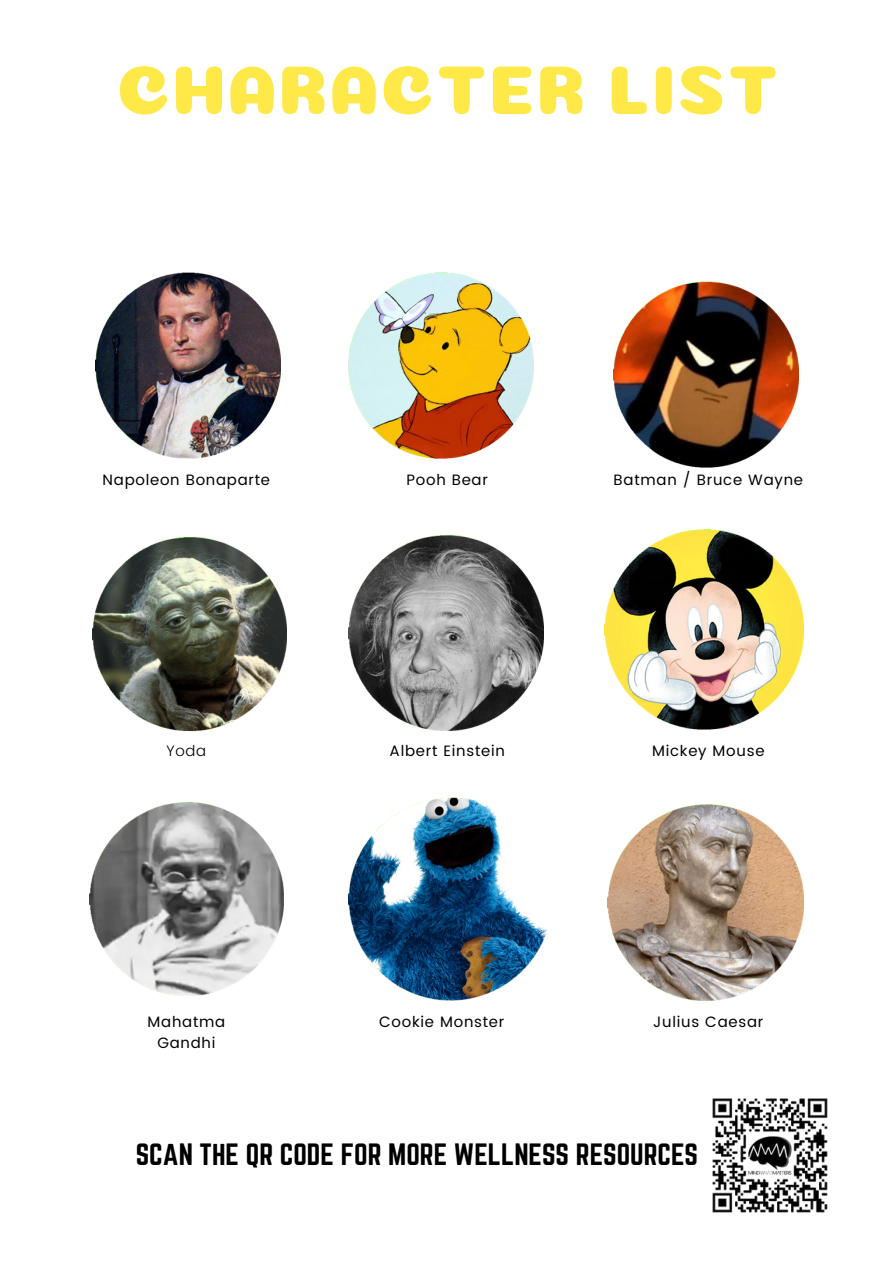
<style>
.page{position:relative;width:894px;height:1264px;background:#fff}
.page>*{position:absolute;margin:0;border:0;box-sizing:border-box;transform-origin:0 0}
.t1{font:69.3px "Coiny";letter-spacing:.02em;color:#ffe949}
.t2{font:27px "Norwester";color:#000}
.t3{font:15px/20.2px "Poppins";letter-spacing:.05em;color:#000;text-align:center}
.t4{font:300 15px "Poppins";color:#000}
</style>
<div class="page">
<img style="left:712px;top:1098px;width:116px;height:115px">
<img style="left:95px;top:272px;width:185px;height:187px">
<img style="left:348px;top:272px;width:185px;height:187px">
<img style="left:613px;top:281px;width:184px;height:187px">
<img style="left:92px;top:536px;width:194px;height:196px">
<img style="left:348px;top:534px;width:195px;height:197px">
<img style="left:604px;top:529px;width:199px;height:201px">
<img style="left:607px;top:804px;width:196px;height:197px">
<img style="left:348px;top:797px;width:200px;height:204px">
<img style="left:89px;top:801px;width:194px;height:195px">
<h1 class="t1" style="left:116px;top:50px;width:663px">CHARACTER LIST</h1>
<p class="t3" style="left:103px;top:469px;width:169px">Napoleon Bonaparte</p>
<p class="t4" style="left:166px;top:742px;width:41px">Yoda</p>
<p class="t3" style="left:406px;top:469px;width:83px">Pooh Bear</p>
<p class="t3" style="left:613px;top:469px;width:191px">Batman / Bruce Wayne</p>
<p class="t3" style="left:389px;top:741px;width:117px">Albert Einstein</p>
<p class="t3" style="left:652px;top:741px;width:114px">Mickey Mouse</p>
<p class="t3" style="left:147px;top:1012px;width:79px">Mahatma<br>Gandhi</p>
<p class="t3" style="left:379px;top:1012px;width:127px">Cookie Monster</p>
<p class="t3" style="left:653px;top:1012px;width:112px">Julius Caesar</p>
<h2 class="t2" style="left:136px;top:1141px;width:563px">SCAN THE QR CODE FOR MORE WELLNESS RESOURCES</h2>
</div>
